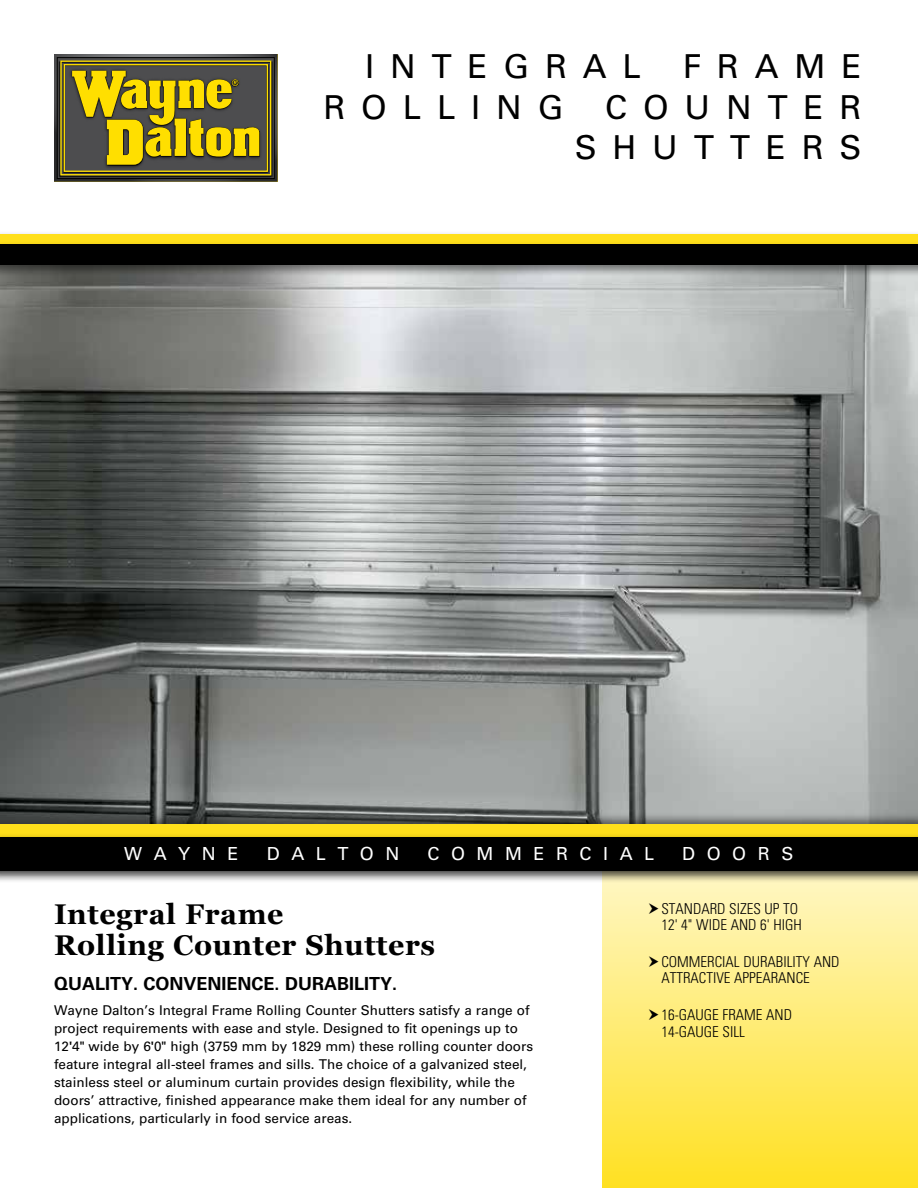
<style>
.page{position:relative;width:918px;height:1188px;background:#fff}
.page>*{position:absolute;margin:0;border:0;box-sizing:border-box;transform-origin:0 0}
.t1{font:33px/40.5px "Univers LT Std";letter-spacing:.48em;color:#000;text-align:right}
.t2{font:700 28.5px/31.5px "Georgia";letter-spacing:.02em;color:#000}
.t3{font:700 18px "Univers LT Std";color:#000}
.t4{font:18px "Univers LT Std";letter-spacing:.64em;color:#fff}
.t5{font:300 condensed 15px/16.5px "Univers LT Std";color:#000}
.t6{font:13.5px/18px "Univers LT Std";color:#000}
.s1{font-weight:700}
.s2{font-family:"Gill Sans"}
</style>
<div class="page">
<div style="left:603px;top:856px;width:315px;height:332px;background:linear-gradient(to bottom,#fff8cd,#ffe022)"></div>
<img style="left:0;top:278px;width:918px;height:534px">
<div style="left:0;top:812px;width:918px;height:30px;background:#000;opacity:.5"></div>
<div style="left:0;top:824px;width:918px;height:14px;background:#ffdf1b"></div>
<div style="left:0;top:834px;width:918px;height:50px;background:#000;opacity:.75"></div>
<div style="left:0;top:837px;width:918px;height:34px;background:#000"></div>
<div style="left:0;top:231px;width:918px;height:26px;background:#f6f6f6"></div>
<div style="left:0;top:234px;width:918px;height:10px;background:#ffdf1b"></div>
<div style="left:0;top:241px;width:918px;height:37px;background:#000;opacity:.5"></div>
<div style="left:0;top:245px;width:918px;height:20px;background:#000"></div>
<svg style="left:54px;top:54px;width:224px;height:128px"></svg>
<svg style="left:649px;top:903px;width:10px;height:11px"></svg>
<svg style="left:649px;top:956px;width:10px;height:11px"></svg>
<svg style="left:649px;top:1009px;width:10px;height:11px"></svg>
<h1 class="t1" style="left:365px;top:47px;width:277px">INTEGRAL</h1>
<h1 class="t1" style="left:683px;top:47px;width:180px">FRAME</h1>
<h1 class="t1" style="left:323px;top:87px;width:241px">ROLLING</h1>
<h1 class="t1" style="left:575px;top:87px;width:288px">COUNTER<br>SHUTTERS</h1>
<h3 class="t4" style="left:124px;top:843px;width:116px">WAYNE</h3>
<h3 class="t4" style="left:267px;top:843px;width:134px">DALTON</h3>
<h3 class="t4" style="left:428px;top:843px;width:228px">COMMERCIAL</h3>
<h3 class="t4" style="left:682px;top:843px;width:113px">DOORS</h3>
<h2 class="t2" style="left:54px;top:898px;width:383px">Integral Frame<br>Rolling Counter Shutters</h2>
<h3 class="t3" style="left:54px;top:973px;width:345px">QUALITY. CONVENIENCE. DURABILITY.</h3>
<p class="t6" style="left:54px;top:1001px;width:481px">Wayne Dalton’s Integral Frame Rolling Counter Shutters satisfy a range of project requirements with ease and style. Designed to fit openings up to 12<span class="s1">'</span>4<span class="s2">"</span> wide by 6<span class="s1">'</span>0<span class="s2">"</span> high (3759 mm by 1829 mm) these rolling counter doors feature integral all-steel frames and sills. The choice of a galvanized steel, stainless steel or aluminum curtain provides design flexibility, while the doors’ attractive, finished appearance make them ideal for any number of applications, particularly in food service areas.</p>
<p class="t5" style="left:661px;top:900px;width:142px">STANDARD SIZES UP TO<br>12' 4" WIDE AND 6' HIGH</p>
<p class="t5" style="left:661px;top:953px;width:180px">COMMERCIAL DURABILITY AND<br>ATTRACTIVE APPEARANCE</p>
<p class="t5" style="left:661px;top:1007px;width:132px">16-GAUGE FRAME AND<br>14-GAUGE SILL</p>
</div>
